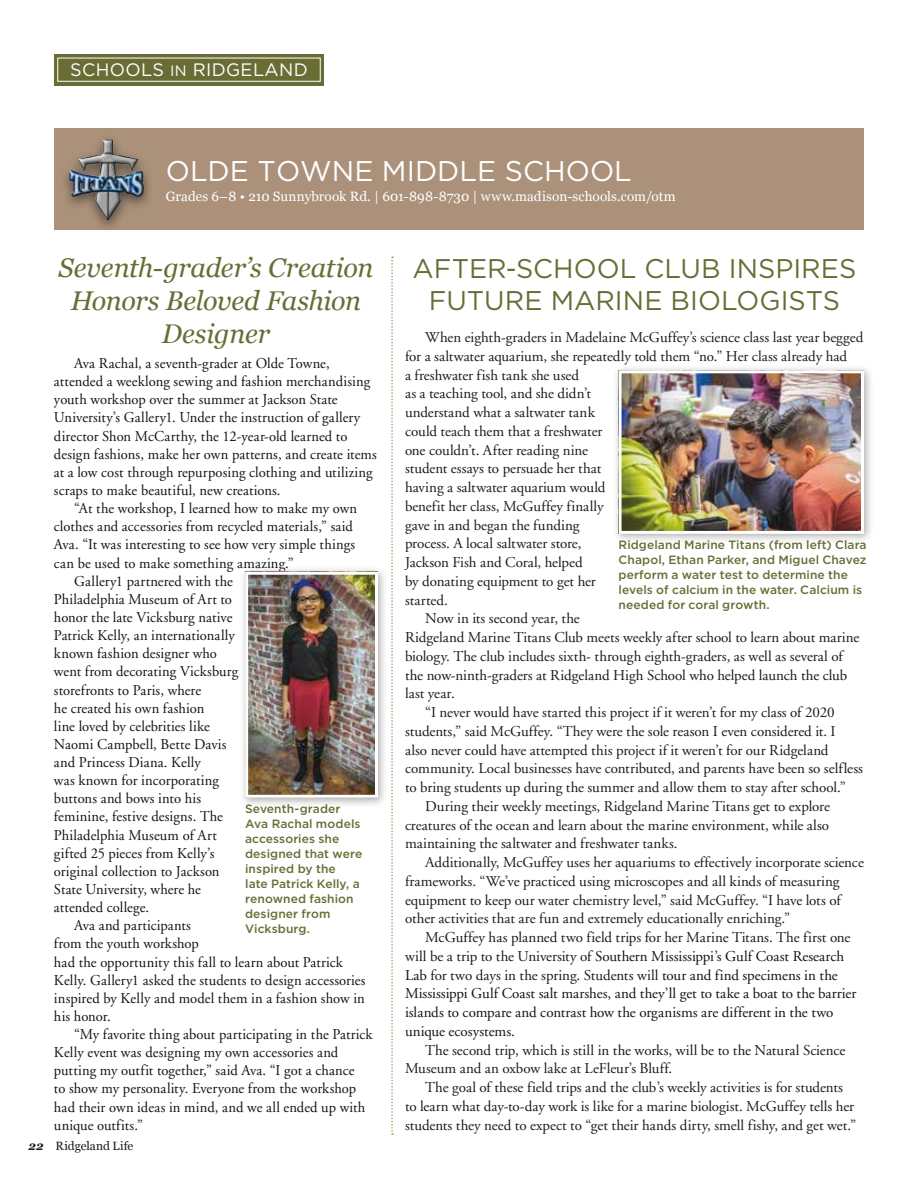
<style>
.page{position:relative;width:918px;height:1188px;background:#fff}
.page>*{position:absolute;margin:0;border:0;box-sizing:border-box;transform-origin:0 0}
.t1{font:28.5px "Gotham";color:#fff}
.t2{font:italic 27px/33.2px "Georgia";letter-spacing:-.01em;color:#696d35;text-align:center}
.t3{font:27px/32.4px "Gotham";color:#696d35;text-align:center}
.t4{font:18px "Gotham";letter-spacing:.02em;color:#fff}
.t5{font:15px/18.8px "Adobe Garamond";color:#1c1b1a}
.t6{font:15px/18.1px "Adobe Garamond";letter-spacing:.005em;color:#131313}
.t7{font:13.5px "Georgia";letter-spacing:.01em;color:#fff}
.t8{font:500 12px/15px "Gotham";letter-spacing:.005em;color:#696d35}
.t9{font:12px "Georgia";color:#1c1b1a}
.s1{font-size:15px}
.s2{font-weight:700;font-style:italic}
.s3{color:#1c1b1a}
.s4{color:#131313}
</style>
<div class="page">
<div style="left:54px;top:54px;width:270px;height:31px;background:#696d35"></div>
<div style="left:57px;top:58px;width:264px;height:24px;border:1px solid #fff"></div>
<div style="left:54px;top:128px;width:810px;height:102px;background:#ab917a"></div>
<div style="left:59px;top:133px;width:95px;height:101px;background:#1c1b1a;opacity:.6"></div>
<img style="left:69px;top:140px;width:43px;height:80px">
<div style="left:612px;top:364px;width:262px;height:180px;background:#1c1b1a;opacity:.35"></div>
<img style="left:623px;top:374px;width:237px;height:156px">
<div style="left:619px;top:370px;width:245px;height:164px;border:3px solid #fff"></div>
<div style="left:239px;top:566px;width:149px;height:242px;background:#1c1b1a;opacity:.35"></div>
<img style="left:249px;top:576px;width:125px;height:218px">
<div style="left:245px;top:572px;width:133px;height:226px;border:3px solid #fff"></div>
<svg style="left:391px;top:256px;width:2px;height:879px"></svg>
<p class="t4" style="left:70px;top:58px;width:239px">SCHOOLS <span class="s1">IN</span> RIDGELAND</p>
<h1 class="t1" style="left:166px;top:153px;width:468px">OLDE TOWNE MIDDLE SCHOOL</h1>
<p class="t7" style="left:166px;top:187px;width:511px">Grades 6–8 • 210 Sunnybrook Rd. | 601-898-8730 | www.madison-schools.com/otm</p>
<h2 class="t2" style="left:59px;top:250px;width:316px">Seventh-grader’s Creation<br>Honors Beloved Fashion<br>Designer</h2>
<p class="t6" style="left:54px;top:355px;width:324px;text-indent:20px">Ava Rachal, a seventh-grader at Olde Towne, attended a weeklong sewing and fashion merchandising youth workshop over the summer at Jackson State University’s Gallery1. Under the instruction of gallery director Shon McCarthy, the 12-year-old learned to design fashions, make her own patterns, and create items at a low cost through repurposing clothing and utilizing scraps to make beautiful, new creations.</p>
<p class="t6" style="left:74px;top:500px;width:285px">“At the workshop, I learned how to make my own</p>
<p class="t6" style="left:54px;top:518px;width:301px">clothes and accessories from recycled materials,” said</p>
<p class="t6" style="left:54px;top:536px;width:303px">Ava. “It was interesting to see how very simple things</p>
<p class="t6" style="left:54px;top:554px;width:241px">can be used to make something amazing.”</p>
<p class="t6" style="left:74px;top:572px;width:160px">Gallery1 partnered with the</p>
<p class="t6" style="left:54px;top:590px;width:179px">Philadelphia Museum of Art to</p>
<p class="t6" style="left:54px;top:609px;width:180px">honor the late Vicksburg native</p>
<p class="t6" style="left:54px;top:627px;width:182px">Patrick Kelly, an internationally</p>
<p class="t6" style="left:54px;top:645px;width:165px">known fashion designer who</p>
<p class="t6" style="left:54px;top:663px;width:186px">went from decorating Vicksburg</p>
<p class="t6" style="left:54px;top:681px;width:149px">storefronts to Paris, where</p>
<p class="t6" style="left:54px;top:699px;width:152px">he created his own fashion</p>
<p class="t6" style="left:54px;top:717px;width:157px">line loved by celebrities like</p>
<p class="t6" style="left:54px;top:735px;width:174px">Naomi Campbell, Bette Davis</p>
<p class="t6" style="left:54px;top:754px;width:148px">and Princess Diana. Kelly</p>
<p class="t6" style="left:54px;top:772px;width:167px">was known for incorporating</p>
<p class="t6" style="left:54px;top:790px;width:149px">buttons and bows into his</p>
<p class="t6" style="left:54px;top:808px;width:171px">feminine, festive designs. The</p>
<p class="t6" style="left:54px;top:826px;width:164px">Philadelphia Museum of Art</p>
<p class="t6" style="left:54px;top:844px;width:162px">gifted 25 pieces from Kelly’s</p>
<p class="t6" style="left:54px;top:862px;width:167px">original collection to Jackson</p>
<p class="t6" style="left:54px;top:881px;width:148px">State University, where he</p>
<p class="t6" style="left:54px;top:899px;width:97px">attended college.</p>
<p class="t6" style="left:74px;top:917px;width:118px">Ava and participants</p>
<p class="t6" style="left:54px;top:935px;width:146px">from the youth workshop</p>
<p class="t6" style="left:54px;top:953px;width:290px">had the opportunity this fall to learn about Patrick</p>
<p class="t6" style="left:54px;top:971px;width:313px">Kelly. Gallery1 asked the students to design accessories</p>
<p class="t6" style="left:54px;top:989px;width:312px">inspired by Kelly and model them in a fashion show in</p>
<p class="t6" style="left:54px;top:1007px;width:58px">his honor.</p>
<p class="t6" style="left:74px;top:1026px;width:300px">“My favorite thing about participating in the Patrick</p>
<p class="t6" style="left:54px;top:1044px;width:286px">Kelly event was designing my own accessories and</p>
<p class="t6" style="left:54px;top:1062px;width:302px">putting my outfit together,” said Ava. “I got a chance</p>
<p class="t6" style="left:54px;top:1080px;width:304px">to show my personality. Everyone from the workshop</p>
<p class="t6" style="left:54px;top:1098px;width:313px">had their own ideas in mind, and we all ended up with</p>
<p class="t6" style="left:54px;top:1116px;width:90px">unique outfits.”</p>
<p class="t8" style="left:245px;top:801px;width:119px">Seventh-grader<br>Ava Rachal models accessories she designed that were inspired by the<br>late Patrick Kelly, a renowned fashion designer from<br>Vicksburg.</p>
<p class="t9" style="left:28px;top:1137px;width:106px"><span class="s2">22</span> Ridgeland Life</p>
<h2 class="t3" style="left:413px;top:252px;width:445px">AFTER-SCHOOL CLUB INSPIRES<br>FUTURE MARINE BIOLOGISTS</h2>
<p class="t5" style="left:425px;top:328px;width:440px">When eighth-graders in Madelaine McGuffey’s science class last year begged</p>
<p class="t5" style="left:405px;top:347px;width:444px">for a saltwater aquarium, she repeatedly told them “no.” Her class already had</p>
<p class="t5" style="left:405px;top:366px;width:176px">a freshwater fish tank she used</p>
<p class="t5" style="left:405px;top:385px;width:188px">as a teaching tool, and she didn’t</p>
<p class="t5" style="left:405px;top:403px;width:191px">understand what a saltwater tank</p>
<p class="t5" style="left:405px;top:422px;width:199px">could teach them that a freshwater</p>
<p class="t5" style="left:405px;top:441px;width:185px">one couldn’t. After reading nine</p>
<p class="t5" style="left:405px;top:460px;width:198px">student essays to persuade her that</p>
<p class="t5" style="left:405px;top:478px;width:202px">having a saltwater aquarium would</p>
<p class="t5" style="left:405px;top:497px;width:200px">benefit her class, McGuffey finally</p>
<p class="t5" style="left:405px;top:516px;width:176px">gave in and began the funding</p>
<p class="t5" style="left:405px;top:535px;width:178px">process. A local saltwater store,</p>
<p class="t5" style="left:405px;top:553px;width:179px">Jackson Fish and Coral, helped</p>
<p class="t5" style="left:405px;top:572px;width:192px">by donating equipment to get her</p>
<p class="t5" style="left:405px;top:591px;width:44px">started.</p>
<p class="t5" style="left:425px;top:610px;width:156px">Now in its second year, the</p>
<p class="t5" style="left:405px;top:628px;width:456px">Ridgeland Marine Titans Club meets weekly after school to learn about marine</p>
<p class="t5" style="left:405px;top:647px;width:439px">biology. The club includes sixth- through eighth-graders, as well as several of</p>
<p class="t5" style="left:405px;top:666px;width:444px">the now-ninth-graders at Ridgeland High School who helped launch the club</p>
<p class="t5" style="left:405px;top:685px;width:51px">last year.</p>
<p class="t5" style="left:425px;top:703px;width:411px">“I never would have started this project if it weren’t for my class of 2020</p>
<p class="t5" style="left:405px;top:722px;width:432px">students,” said McGuffey. “They were the sole reason I even considered it. I</p>
<p class="t5" style="left:405px;top:741px;width:425px">also never could have attempted this project if it weren’t for our Ridgeland</p>
<p class="t5" style="left:405px;top:760px;width:460px">community. Local businesses have contributed, and parents have been so selfless</p>
<p class="t5" style="left:405px;top:778px;width:442px">to bring students up during the summer and allow them to stay after school.”</p>
<p class="t5" style="left:425px;top:797px;width:406px">During their weekly meetings, Ridgeland Marine Titans get to explore</p>
<p class="t5" style="left:405px;top:816px;width:426px">creatures of the ocean and learn about the marine environment, while also</p>
<p class="t5" style="left:405px;top:835px;width:274px">maintaining the saltwater and freshwater tanks.</p>
<p class="t5" style="left:425px;top:853px;width:440px">Additionally, McGuffey uses her aquariums to effectively incorporate science</p>
<p class="t5" style="left:405px;top:872px;width:436px">frameworks. “We’ve practiced using microscopes and all kinds of measuring</p>
<p class="t5" style="left:405px;top:891px;width:437px">equipment to keep our water chemistry level,” said McGuffey. “I have lots of</p>
<p class="t5" style="left:405px;top:910px;width:387px">other activities that are fun and extremely educationally enriching.”</p>
<p class="t5" style="left:425px;top:928px;width:427px">McGuffey has planned two field trips for her Marine Titans. The first one</p>
<p class="t6" style="left:405px;top:947px;width:441px"><span class="s3">will be a trip to the University of</span> Southern Mississippi’s Gulf Coast Research</p>
<p class="t5" style="left:405px;top:966px;width:434px"><span class="s4">Lab</span> for two days in the spring. Students will <span class="s4">tour and find specimens in the</span></p>
<p class="t6" style="left:405px;top:985px;width:453px">Mississippi Gulf Coast salt marshes, and they’ll get to take a boat to the barrier</p>
<p class="t6" style="left:405px;top:1004px;width:430px">islands to compare and contrast how the organisms are different in the two</p>
<p class="t6" style="left:405px;top:1022px;width:111px">unique ecosystems.</p>
<p class="t5" style="left:405px;top:1041px;width:442px;text-indent:20px">The second trip, which is still in the works, will be to the Natural Science<br>Museum and an oxbow lake at LeFleur’s Bluff.</p>
<p class="t5" style="left:405px;top:1078px;width:453px;text-align:center">The goal of these field trips and the club’s weekly activities is for students<br>to learn what day-to-day work is like for a marine biologist. McGuffey tells her students they need to expect to “get their hands dirty, smell fishy, and get wet.”</p>
<p class="t8" style="left:619px;top:538px;width:250px">Ridgeland Marine Titans (from left) Clara Chapol, Ethan Parker, and Miguel Chavez perform a water test to determine the levels of calcium in the water. Calcium is needed for coral growth.</p>
</div>
